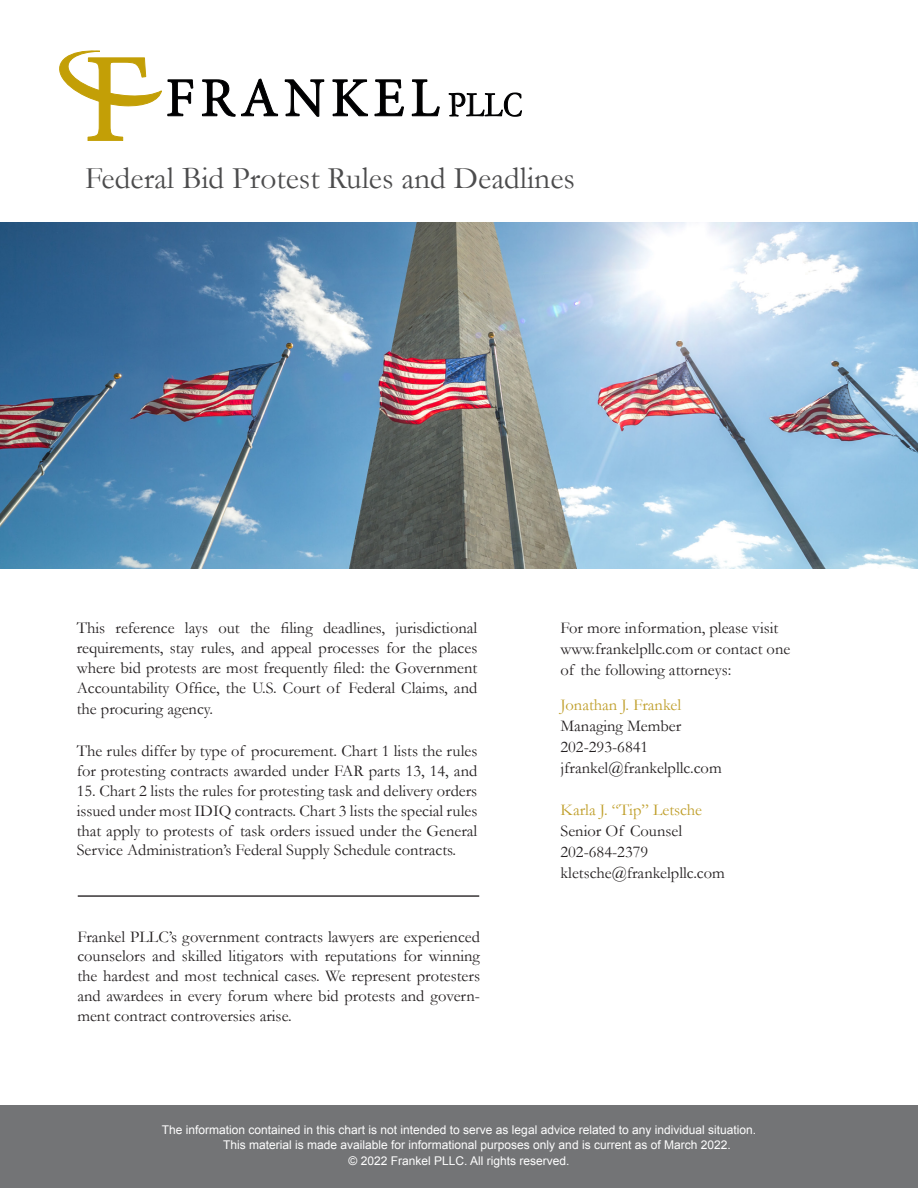
<style>
.page{position:relative;width:918px;height:1188px;background:#fff}
.page>*{position:absolute;margin:0;border:0;box-sizing:border-box;transform-origin:0 0}
.Paragraph_Style1{font:31.5px "Garamond";color:#4c4c4d}
.t1{font:16.5px/19.8px "Garamond";color:#231f20}
.Paragraph_Style2{font:12px/16.5px "Arial";color:#fefefe}
.Paragraph_Style1-2{font:12px "Arial";color:#fefefe}
.s1{color:#bf9e29}
</style>
<div class="page">
<div style="left:0;top:1106px;width:918px;height:82px;background:#737476"></div>
<svg style="left:168px;top:80px;width:25px;height:36px"></svg>
<svg style="left:60px;top:51px;width:101px;height:90px"></svg>
<svg style="left:202px;top:80px;width:33px;height:36px"></svg>
<svg style="left:241px;top:79px;width:37px;height:37px"></svg>
<svg style="left:285px;top:80px;width:39px;height:36px"></svg>
<svg style="left:333px;top:80px;width:35px;height:36px"></svg>
<svg style="left:375px;top:80px;width:29px;height:36px"></svg>
<svg style="left:412px;top:80px;width:27px;height:36px"></svg>
<svg style="left:449px;top:93px;width:73px;height:23px"></svg>
<img style="left:0;top:222px;width:918px;height:346px">
<hr style="left:78px;top:895px;width:401px;height:2px;background:#373435">
<p class="Paragraph_Style1" style="left:85px;top:156px;width:491px">Federal Bid Protest Rules and Deadlines</p>
<p class="t1" style="left:77px;top:618px;width:402px;text-align:justify">This reference lays out the filing deadlines, jurisdictional requirements, stay rules, and appeal processes for the places where bid protests are most frequently filed: the Government Accountability Office, the U.S. Court of Federal Claims, and</p>
<p class="t1" style="left:77px;top:699px;width:138px">the procuring agency.</p>
<p class="t1" style="left:77px;top:741px;width:402px">The rules differ by type of procurement. Chart 1 lists the rules for protesting contracts awarded under FAR parts 13, 14, and</p>
<p class="t1" style="left:77px;top:781px;width:402px;text-align:justify">15. Chart 2 lists the rules for protesting task and delivery orders issued under most IDIQ contracts. Chart 3 lists the special rules that apply to protests of task orders issued under the General Service Administration’s Federal Supply Schedule contracts.</p>
<p class="t1" style="left:77px;top:926px;width:404px;text-align:justify">Frankel PLLC’s government contracts lawyers are experienced counselors and skilled litigators with reputations for winning the hardest and most technical cases. We represent protesters and awardees in every forum where bid protests and govern&shy;ment contract controversies arise.</p>
<p class="t1" style="left:561px;top:617px;width:231px;line-height:21px">For more information, please visit www.frankelpllc.com or contact one of the following attorneys:</p>
<p class="t1" style="left:561px;top:694px;width:163px;line-height:21px"><span class="s1">Jonathan J. Frankel<br></span>Managing Member<br>202-293-6841 jfrankel@frankelpllc.com</p>
<p class="t1" style="left:561px;top:799px;width:166px;line-height:21px"><span class="s1">Karla J. “Tip” Letsche<br></span>Senior Of Counsel<br>202-684-2379 kletsche@frankelpllc.com</p>
<p class="Paragraph_Style1-2" style="left:162px;top:1122px;width:596px">The information contained in this chart is not intended to serve as legal advice related to any individual situation.</p>
<p class="Paragraph_Style2" style="left:349px;top:1137px;width:384px;text-indent:-125px">This material is made available for informational purposes only and is current as of March 2022. © 2022 Frankel PLLC. All rights reserved.</p>
</div>
